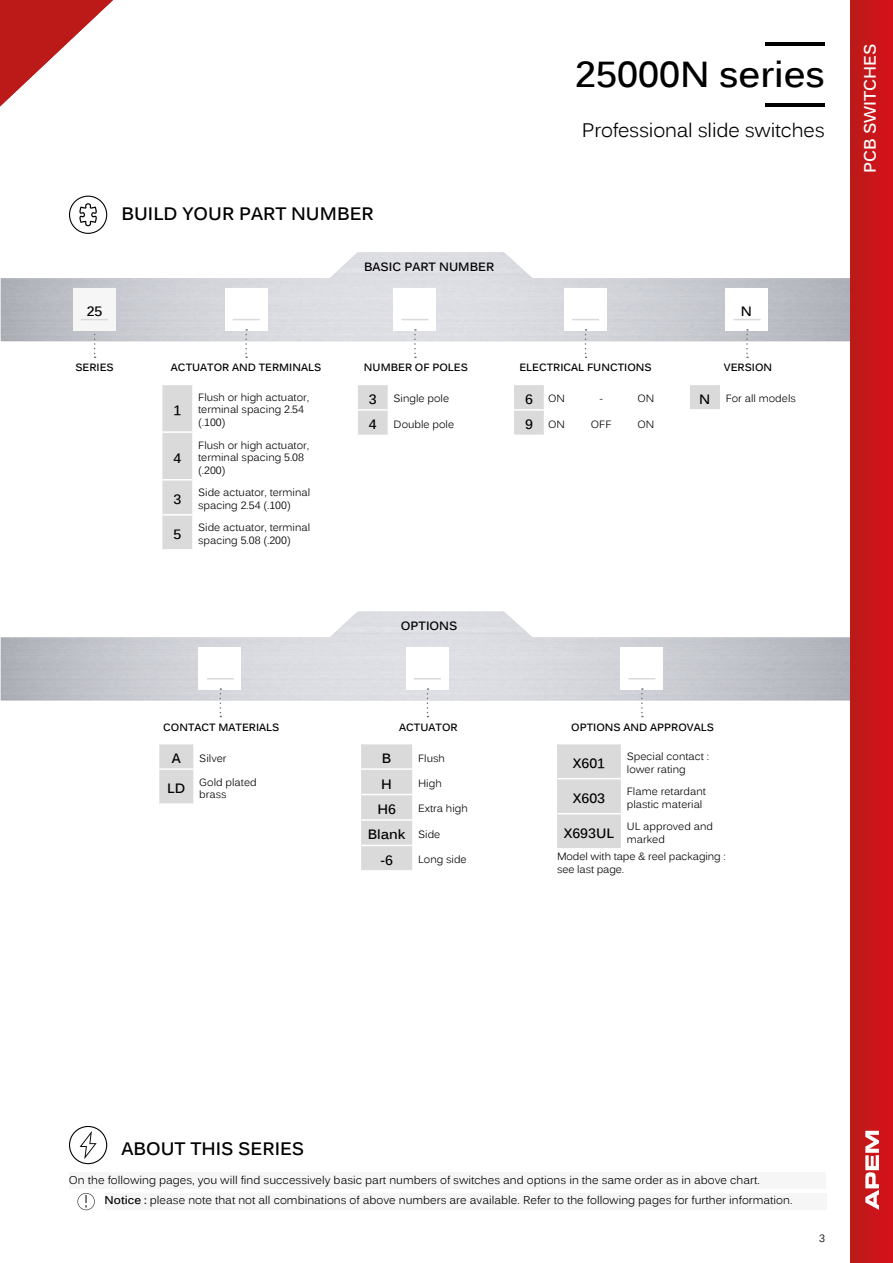
<style>
.page{position:relative;width:893px;height:1263px;background:#fff}
.page>*{position:absolute;margin:0;border:0;box-sizing:border-box;transform-origin:0 0}
.t1{font:700 36px "Kalinga";color:#000}
.t2{font:19.5px "Kalinga";letter-spacing:-.01em;color:#000}
.t3{font:700 18px "Kalinga";color:#000}
.t4{font:700 16.5px "Kalinga";color:#fff}
.t5{font:700 13.5px/25.5px "Kalinga";color:#000}
.t6{font:700 12px "Kalinga";color:#000}
.t7{font:11.25px "Kalinga";color:#000}
.t8{font:10.5px/12.6px "Kalinga";color:#000}
.t9{font:700 10.5px "Kalinga";color:#000}
.s1{font-weight:700;font-size:13.5px}
.s2{font-weight:400;font-size:10.5px}
.s3{font-weight:700}
</style>
<div class="page">
<svg style="left:94px;top:331px;width:2px;height:27px"></svg>
<div style="left:73px;top:288px;width:43px;height:43px;background:#f6f6f6"></div>
<svg style="left:81px;top:319px;width:27px;height:1px"></svg>
<div style="left:162px;top:385px;width:30px;height:164px;background:#dadada"></div>
<hr style="left:162px;top:431px;width:30px;height:2px;background:#fff">
<hr style="left:162px;top:479px;width:30px;height:1px;background:#fff">
<hr style="left:162px;top:514px;width:30px;height:2px;background:#fff">
<svg style="left:245px;top:329px;width:2px;height:29px"></svg>
<svg style="left:233px;top:319px;width:27px;height:1px"></svg>
<svg style="left:69px;top:196px;width:38px;height:38px"></svg>
<div style="left:690px;top:384px;width:30px;height:26px;background:#dadada"></div>
<hr style="left:690px;top:384px;width:30px;height:1px;background:#fff">
<hr style="left:690px;top:409px;width:30px;height:2px;background:#fff">
<svg style="left:746px;top:329px;width:2px;height:29px"></svg>
<svg style="left:733px;top:319px;width:28px;height:1px"></svg>
<svg style="left:358px;top:385px;width:30px;height:50px"></svg>
<hr style="left:358px;top:409px;width:30px;height:2px;background:#fff">
<svg style="left:414px;top:329px;width:2px;height:29px"></svg>
<svg style="left:401px;top:319px;width:27px;height:1px"></svg>
<div style="left:557px;top:744px;width:64px;height:104px;background:#dadada"></div>
<hr style="left:557px;top:778px;width:64px;height:1px;background:#fff">
<hr style="left:557px;top:813px;width:64px;height:1px;background:#fff">
<svg style="left:641px;top:688px;width:2px;height:29px"></svg>
<svg style="left:628px;top:678px;width:27px;height:1px"></svg>
<div style="left:361px;top:744px;width:51px;height:126px;background:#dadada"></div>
<hr style="left:361px;top:768px;width:51px;height:2px;background:#fff">
<hr style="left:361px;top:794px;width:51px;height:1px;background:#fff">
<hr style="left:361px;top:819px;width:51px;height:2px;background:#fff">
<hr style="left:361px;top:845px;width:51px;height:1px;background:#fff">
<svg style="left:427px;top:688px;width:1px;height:29px"></svg>
<svg style="left:414px;top:678px;width:27px;height:1px"></svg>
<div style="left:159px;top:744px;width:34px;height:59px;background:#dadada"></div>
<hr style="left:159px;top:768px;width:34px;height:2px;background:#fff">
<svg style="left:220px;top:688px;width:1px;height:29px"></svg>
<svg style="left:207px;top:678px;width:27px;height:1px"></svg>
<hr style="left:766px;top:103px;width:59px;height:3px;background:#000">
<hr style="left:766px;top:43px;width:59px;height:3px;background:#000">
<svg style="left:585px;top:329px;width:1px;height:29px"></svg>
<svg style="left:572px;top:319px;width:27px;height:1px"></svg>
<svg style="left:514px;top:385px;width:30px;height:50px"></svg>
<hr style="left:514px;top:409px;width:30px;height:2px;background:#fff">
<svg style="left:69px;top:1126px;width:38px;height:38px"></svg>
<div style="left:105px;top:1193px;width:721px;height:16px;background:#f6f6f6"></div>
<svg style="left:78px;top:1193px;width:17px;height:17px"></svg>
<div style="left:69px;top:1172px;width:757px;height:17px;background:#f6f6f6"></div>
<svg style="left:0;top:0;width:113px;height:106px"></svg>
<div style="left:850px;top:0;width:43px;height:1263px;background:linear-gradient(to right,#ba1a19,#d6121a)"></div>
<svg style="left:865px;top:1131px;width:14px;height:79px"></svg>
<h1 class="t1" style="left:575px;top:51px;width:251px">25000N series</h1>
<h2 class="t2" style="left:582px;top:118px;width:244px">Professional slide switches</h2>
<p class="t5" style="left:87px;top:300px;width:17px">25</p>
<h3 class="t3" style="left:121px;top:202px;width:254px">BUILD YOUR PART NUMBER</h3>
<p class="t6" style="left:364px;top:259px;width:132px">BASIC PART NUMBER</p>
<p class="t9" style="left:75px;top:361px;width:40px">SERIES</p>
<p class="t9" style="left:171px;top:361px;width:152px">ACTUATOR AND TERMINALS</p>
<p class="t5" style="left:173px;top:399px;width:9px">1</p>
<p class="t5" style="left:173px;top:446px;width:9px">4</p>
<p class="t8" style="left:198px;top:392px;width:112px">Flush or high actuator, terminal spacing 2.54 (.100)</p>
<p class="t8" style="left:198px;top:440px;width:112px">Flush or high actuator, terminal spacing 5.08 (.200)</p>
<p class="t5" style="left:173px;top:488px;width:9px">3</p>
<p class="t8" style="left:198px;top:487px;width:114px">Side actuator, terminal spacing 2.54 (.100)</p>
<p class="t5" style="left:173px;top:523px;width:9px">5</p>
<p class="t8" style="left:198px;top:522px;width:114px">Side actuator, terminal spacing 5.08 (.200)</p>
<p class="t9" style="left:364px;top:361px;width:106px">NUMBER OF POLES</p>
<p class="t5" style="left:369px;top:388px;width:9px">3</p>
<p class="t8" style="left:394px;top:393px;width:57px">Single pole</p>
<p class="t5" style="left:369px;top:413px;width:9px">4</p>
<p class="t8" style="left:394px;top:419px;width:62px">Double pole</p>
<p class="t9" style="left:519px;top:360px;width:134px">ELECTRICAL FUNCTIONS</p>
<p class="t8" style="left:525px;top:393px;width:41px"><span class="s1">6</span> ON</p>
<p class="t8" style="left:599px;top:393px;width:5px">-</p>
<p class="t8" style="left:637px;top:393px;width:18px">ON</p>
<p class="t8" style="left:525px;top:419px;width:41px"><span class="s1">9</span> ON</p>
<p class="t8" style="left:591px;top:419px;width:22px">OFF</p>
<p class="t8" style="left:637px;top:419px;width:18px">ON</p>
<p class="t5" style="left:741px;top:300px;width:13px">N</p>
<p class="t9" style="left:724px;top:361px;width:50px">VERSION</p>
<p class="t8" style="left:699px;top:393px;width:98px"><span class="s1">N</span> For all models</p>
<p class="t6" style="left:401px;top:618px;width:58px">OPTIONS</p>
<p class="t9" style="left:163px;top:720px;width:118px">CONTACT MATERIALS</p>
<p class="t5" style="left:172px;top:747px;width:11px">A</p>
<p class="t8" style="left:199px;top:753px;width:29px">Silver</p>
<p class="t5" style="left:167px;top:777px;width:20px">LD</p>
<p class="t8" style="left:199px;top:776px;width:59px">Gold plated brass</p>
<p class="t9" style="left:399px;top:720px;width:60px">ACTUATOR</p>
<p class="t5" style="left:382px;top:747px;width:11px">B</p>
<p class="t8" style="left:418px;top:753px;width:28px">Flush</p>
<p class="t5" style="left:381px;top:772px;width:12px">H</p>
<p class="t8" style="left:418px;top:778px;width:25px">High</p>
<p class="t5" style="left:377px;top:798px;width:20px">H6</p>
<p class="t8" style="left:418px;top:803px;width:51px">Extra high</p>
<p class="t5" style="left:380px;top:823px;width:61px;text-indent:-13px">Blank <span class="s2">Side </span>-6</p>
<p class="t8" style="left:418px;top:854px;width:50px">Long side</p>
<p class="t9" style="left:571px;top:720px;width:144px">OPTIONS AND APPROVALS</p>
<p class="t5" style="left:573px;top:752px;width:34px">X601</p>
<p class="t8" style="left:627px;top:751px;width:84px">Special contact : lower rating</p>
<p class="t5" style="left:573px;top:787px;width:34px">X603</p>
<p class="t8" style="left:627px;top:786px;width:81px">Flame retardant plastic material</p>
<p class="t5" style="left:564px;top:822px;width:52px">X693UL</p>
<p class="t8" style="left:627px;top:821px;width:88px">UL approved and marked</p>
<p class="t8" style="left:557px;top:851px;width:170px">Model with tape &amp; reel packaging : see last page.</p>
<h3 class="t4" style="left:859px;top:173px;width:131px;rotate:-90deg">PCB SWITCHES</h3>
<h3 class="t4" style="left:859px;top:194px;width:57px;rotate:-90deg">PANEL</h3>
<h3 class="t3" style="left:121px;top:1137px;width:184px">ABOUT THIS SERIES</h3>
<p class="t7" style="left:69px;top:1172px;width:692px">On the following pages, you will find successively basic part numbers of switches and options in the same order as in above chart.</p>
<p class="t7" style="left:105px;top:1193px;width:689px"><span class="s3">Notice :</span> please note that not all combinations of above numbers are available. Refer to the following pages for further information.</p>
<p class="t8" style="left:819px;top:1232px;width:7px">3</p>
</div>
